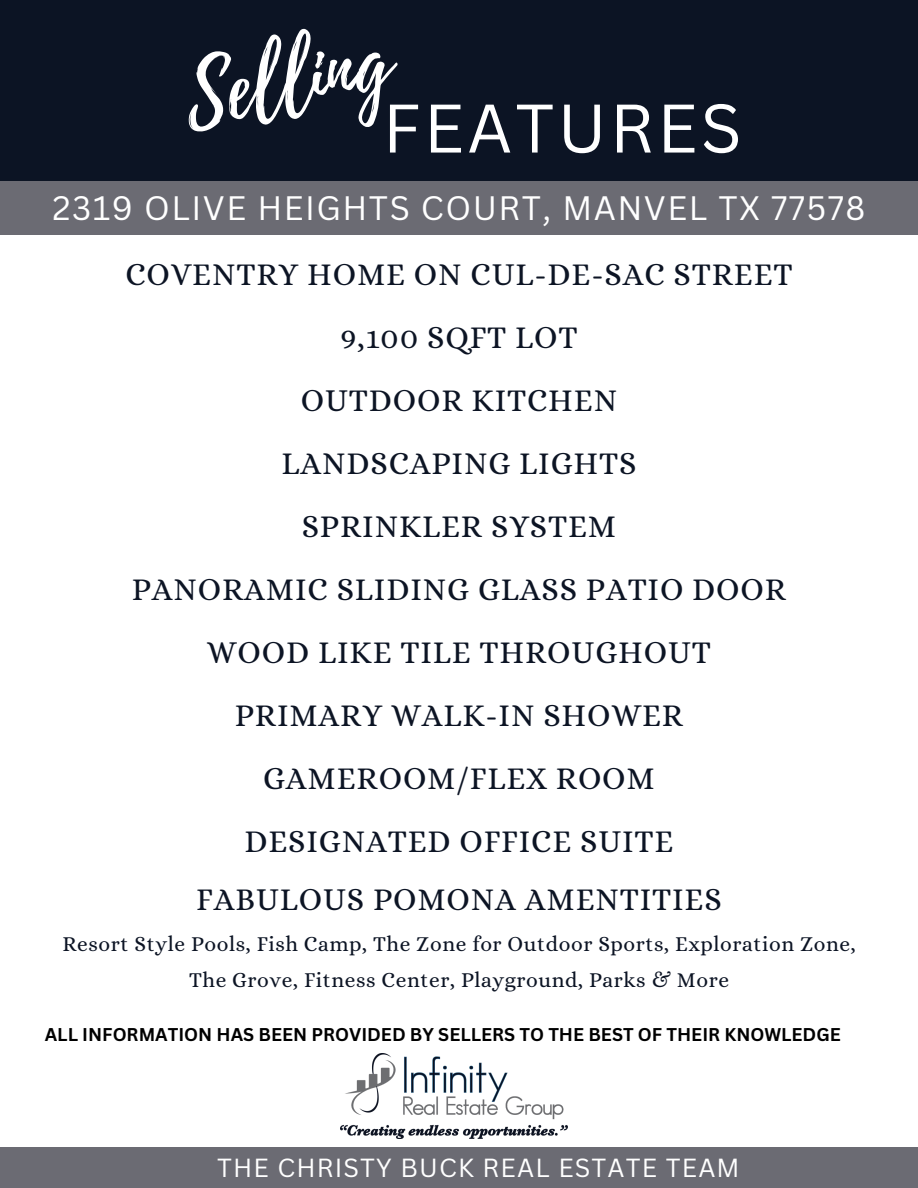
<style>
.page{position:relative;width:918px;height:1188px;background:#fff}
.page>*{position:absolute;margin:0;border:0;box-sizing:border-box;transform-origin:0 0}
.t1{font:84.45px "Playlist Script";color:#fff}
.t2{font:67.05px "Canva Sans";letter-spacing:.045em;color:#fff}
.t3{font:33px "Canva Sans";letter-spacing:.045em;color:#fff}
.t4{font:31.95px/63px "Alice";letter-spacing:.025em;color:#0c1424;text-align:center}
.t5{font:25.5px "Canva Sans";letter-spacing:.045em;color:#fff}
.t6{font:21.45px/36px "Alice";letter-spacing:.025em;color:#0c1424;text-align:center}
.t7{font:700 18px "Canva Sans";color:#000}
</style>
<div class="page">
<img style="left:341px;top:1054px;width:226px;height:84px">
<div style="left:0;top:0;width:918px;height:182px;background:#0c1424"></div>
<div style="left:0;top:182px;width:918px;height:53px;background:#6b6b73"></div>
<div style="left:0;top:1147px;width:918px;height:41px;background:#6b6b73"></div>
<h2 class="t1" style="left:173px;top:40px;width:211px;rotate:-11deg">Selling</h2>
<h3 class="t2" style="left:383px;top:81px;width:360px">FEATURES</h3>
<h5 class="t3" style="left:53px;top:185px;width:814px">2319 OLIVE HEIGHTS COURT, MANVEL TX 77578</h5>
<p class="t4" style="left:125px;top:243px;width:669px">COVENTRY HOME ON CUL-DE-SAC STREET<br>9,100 SQFT LOT<br>OUTDOOR KITCHEN<br>LANDSCAPING LIGHTS<br>SPRINKLER SYSTEM<br>PANORAMIC SLIDING GLASS PATIO DOOR<br>WOOD LIKE TILE THROUGHOUT<br>PRIMARY WALK-IN SHOWER<br>GAMEROOM/FLEX ROOM<br>DESIGNATED OFFICE SUITE</p>
<p class="t4" style="left:196px;top:868px;width:527px">FABULOUS POMONA AMENTITIES</p>
<p class="t6" style="left:62px;top:926px;width:795px">Resort Style Pools, Fish Camp, The Zone for Outdoor Sports, Exploration Zone,<br>The Grove, Fitness Center, Playground, Parks &amp; More</p>
<h4 class="t7" style="left:45px;top:1022px;width:798px">ALL INFORMATION HAS BEEN PROVIDED BY SELLERS TO THE BEST OF THEIR KNOWLEDGE</h4>
<p class="t5" style="left:217px;top:1150px;width:524px">THE CHRISTY BUCK REAL ESTATE TEAM</p>
</div>
